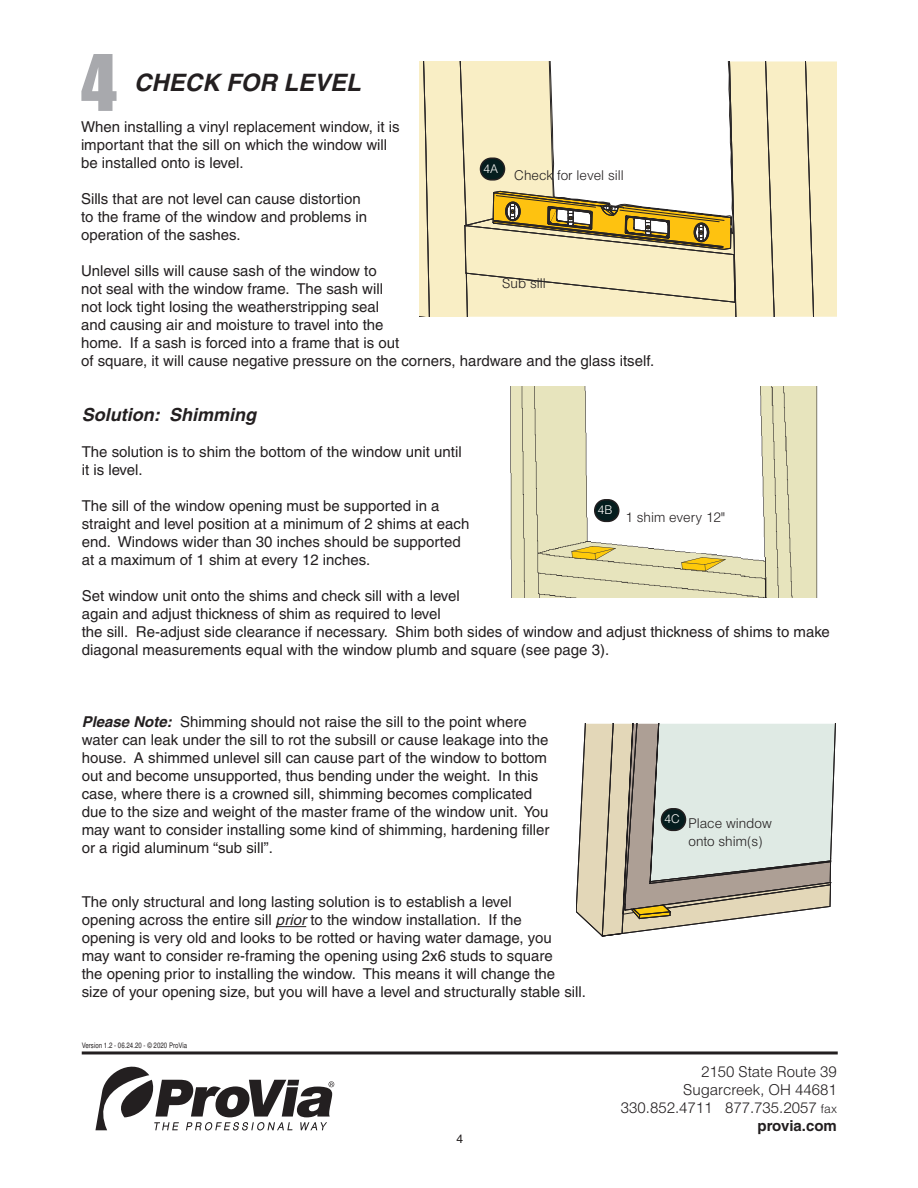
<style>
.page{position:relative;width:918px;height:1188px;background:#fff}
.page>*{position:absolute;margin:0;border:0;box-sizing:border-box;transform-origin:0 0}
.t1{font:72px "Impact";color:#a8a9ad}
.t2{font:italic 700 24px "Helvetica";color:#231f20}
.t3{font:italic 700 18px "Helvetica";color:#231f20}
.t4{font:15px/18px "Helvetica";color:#231f20}
.t5{font:300 15px "Helvetica";color:#231f20}
.t6{font:700 15px "Helvetica";color:#231f20}
.t7{font:300 13.5px/18px "Helvetica";color:#231f20}
.t8{font:300 12px "Helvetica";color:#fefcfa}
.t9{font:12px "Helvetica";color:#231f20}
.t10{font:condensed 7.5px "Helvetica";color:#231f20}
.s1{font-weight:700;font-style:italic}
.s2{font-style:italic}
.s3{font-size:12px}
</style>
<div class="page">
<hr style="left:82px;top:1051px;width:756px;height:3px;background:#231f20">
<svg style="left:95px;top:1067px;width:239px;height:63px"></svg>
<hr style="left:276px;top:926px;width:30px;height:1px;background:#231f20">
<div style="left:420px;top:62px;width:35px;height:255px;background:#f9eec5"></div>
<svg style="left:455px;top:62px;width:382px;height:255px"></svg>
<div style="left:481px;top:158px;width:24px;height:22px;background:#051d1e;border-radius:11px"></div>
<div style="left:480px;top:158px;width:25px;height:23px;border:2px solid #231f20;border-radius:11px"></div>
<img style="left:510px;top:386px;width:308px;height:212px">
<svg style="left:572px;top:549px;width:23px;height:8px"></svg>
<hr style="left:572px;top:551px;width:23px;height:3px;background:#231f20">
<svg style="left:572px;top:546px;width:20px;height:6px"></svg>
<hr style="left:572px;top:557px;width:24px;height:3px;background:#231f20">
<svg style="left:595px;top:548px;width:21px;height:12px"></svg>
<hr style="left:592px;top:546px;width:24px;height:3px;background:#231f20">
<svg style="left:681px;top:560px;width:24px;height:11px"></svg>
<hr style="left:681px;top:562px;width:24px;height:3px;background:#231f20">
<svg style="left:681px;top:557px;width:21px;height:6px"></svg>
<hr style="left:682px;top:569px;width:24px;height:2px;background:#231f20">
<svg style="left:705px;top:559px;width:21px;height:12px"></svg>
<hr style="left:702px;top:557px;width:24px;height:3px;background:#231f20">
<div style="left:595px;top:500px;width:24px;height:21px;background:#051d1e;border-radius:11px"></div>
<div style="left:594px;top:499px;width:26px;height:23px;border:2px solid #231f20;border-radius:11px"></div>
<svg style="left:576px;top:724px;width:260px;height:212px;background:#d3d2c6"></svg>
<div style="left:662px;top:809px;width:24px;height:21px;background:#051d1e;border-radius:11px"></div>
<div style="left:661px;top:808px;width:25px;height:23px;border:2px solid #231f20;border-radius:11px"></div>
<p class="t1" style="left:81px;top:27px;width:37px">4</p>
<p class="t2" style="left:134px;top:68px;width:228px">CHECK FOR LEVEL</p>
<p class="t4" style="left:81px;top:117px;width:320px">When installing a vinyl replacement window, it is important that the sill on which the window will be installed onto is level.</p>
<p class="t4" style="left:81px;top:189px;width:288px">Sills that are not level can cause distortion to the frame of the window and problems in operation of the sashes.</p>
<p class="t4" style="left:81px;top:261px;width:575px">Unlevel sills will cause sash of the window to<br>not seal with the window frame. The sash will<br>not lock tight losing the weatherstripping seal<br>and causing air and moisture to travel into the<br>home. If a sash is forced into a frame that is out<br>of square, it will cause negative pressure on the corners, hardware and the glass itself.</p>
<p class="t8" style="left:484px;top:161px;width:16px">4A</p>
<p class="t7" style="left:514px;top:166px;width:111px">Check for level sill</p>
<p class="t7" style="left:502px;top:274px;width:45px">Sub sill</p>
<p class="t3" style="left:82px;top:404px;width:176px">Solution: Shimming</p>
<p class="t4" style="left:82px;top:443px;width:381px">The solution is to shim the bottom of the window unit until it is level.</p>
<p class="t4" style="left:82px;top:497px;width:389px">The sill of the window opening must be supported in a straight and level position at a minimum of 2 shims at each end. Windows wider than 30 inches should be supported at a maximum of 1 shim at every 12 inches.</p>
<p class="t4" style="left:82px;top:587px;width:750px">Set window unit onto the shims and check sill with a level<br>again and adjust thickness of shim as required to level<br>the sill. Re-adjust side clearance if necessary. Shim both sides of window and adjust thickness of shims to make diagonal measurements equal with the window plumb and square (see page 3).</p>
<p class="t8" style="left:598px;top:502px;width:16px">4B</p>
<p class="t7" style="left:626px;top:508px;width:101px">1 shim every 12"</p>
<p class="t4" style="left:82px;top:713px;width:469px"><span class="s1">Please Note:</span> Shimming should not raise the sill to the point where water can leak under the sill to rot the subsill or cause leakage into the house. A shimmed unlevel sill can cause part of the window to bottom out and become unsupported, thus bending under the weight. In this case, where there is a crowned sill, shimming becomes complicated due to the size and weight of the master frame of the window unit. You may want to consider installing some kind of shimming, hardening filler or a rigid aluminum “sub sill”.</p>
<p class="t4" style="left:82px;top:893px;width:506px">The only structural and long lasting solution is to establish a level<br>opening across the entire sill <span class="s2">prior</span> to the window installation. If the<br>opening is very old and looks to be rotted or having water damage, you<br>may want to consider re-framing the opening using 2x6 studs to square<br>the opening prior to installing the window. This means it will change the<br>size of your opening size, but you will have a level and structurally stable sill.</p>
<p class="t10" style="left:82px;top:1041px;width:107px">Version 1.2 - 06.24.20 - © 2020 ProVia</p>
<p class="t9" style="left:456px;top:1132px;width:8px">4</p>
<p class="t8" style="left:664px;top:811px;width:17px">4C</p>
<p class="t7" style="left:688px;top:814px;width:85px">Place window onto shim(s)</p>
<p class="t5" style="left:701px;top:1062px;width:137px">2150 State Route 39</p>
<p class="t5" style="left:683px;top:1080px;width:155px">Sugarcreek, OH 44681</p>
<p class="t5" style="left:621px;top:1098px;width:218px">330.852.4711 877.735.2057 <span class="s3">fax</span></p>
<p class="t6" style="left:758px;top:1116px;width:81px">provia.com</p>
</div>
